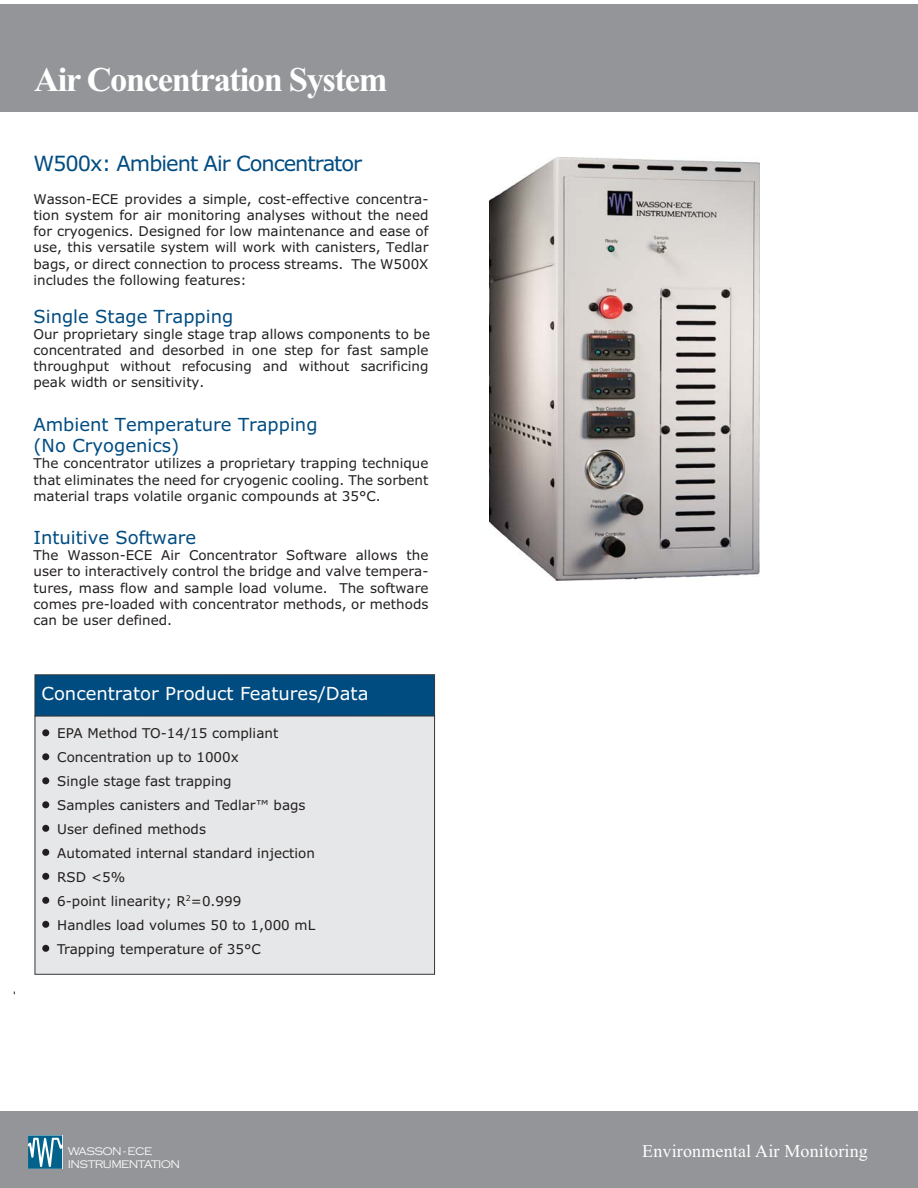
<style>
.page{position:relative;width:918px;height:1188px;background:#fff}
.page>*{position:absolute;margin:0;border:0;box-sizing:border-box;transform-origin:0 0}
.t1{font:700 34.5px "Times New Roman";letter-spacing:-.04em;color:#fff}
.t2{font:21px "Verdana";letter-spacing:-.05em;color:#004c81}
.t3{font:18px/21.6px "Verdana";color:#004c81}
.t4{font:18px "Verdana";color:#fff}
.t5{font:18px "Times New Roman";letter-spacing:.01em;color:#fff}
.t6{font:13.5px/16.2px "Verdana";color:#231f20;text-align:justify}
.t7{font:300 11.4px "Copperplate Gothic";letter-spacing:-.05em;color:#fff}
</style>
<div class="page">
<div style="left:0;top:1112px;width:918px;height:76px;background:#939598"></div>
<div style="left:0;top:4px;width:918px;height:108px;background:#939598"></div>
<svg style="left:28px;top:1135px;width:34px;height:34px"></svg>
<img style="left:489px;top:157px;width:270px;height:424px">
<div style="left:35px;top:716px;width:400px;height:258px;background:#e6e7e8"></div>
<div style="left:35px;top:715px;width:400px;height:260px;border:1px solid #333536"></div>
<div style="left:35px;top:675px;width:400px;height:41px;background:#004c81"></div>
<div style="left:35px;top:674px;width:400px;height:42px;border:1px solid #333536"></div>
<div style="left:42px;top:729px;width:7px;height:7px;background:#231f20;border-radius:50%"></div>
<div style="left:42px;top:753px;width:7px;height:7px;background:#231f20;border-radius:50%"></div>
<div style="left:42px;top:801px;width:7px;height:7px;background:#231f20;border-radius:50%"></div>
<div style="left:42px;top:825px;width:7px;height:7px;background:#231f20;border-radius:50%"></div>
<div style="left:42px;top:849px;width:7px;height:7px;background:#231f20;border-radius:50%"></div>
<div style="left:42px;top:873px;width:7px;height:7px;background:#231f20;border-radius:50%"></div>
<div style="left:42px;top:897px;width:7px;height:7px;background:#231f20;border-radius:50%"></div>
<div style="left:42px;top:921px;width:7px;height:7px;background:#231f20;border-radius:50%"></div>
<div style="left:42px;top:945px;width:7px;height:7px;background:#231f20;border-radius:50%"></div>
<div style="left:42px;top:777px;width:7px;height:7px;background:#231f20;border-radius:50%"></div>
<h1 class="t1" style="left:34px;top:68px;width:355px">Air Concentration System</h1>
<h2 class="t2" style="left:33px;top:156px;width:330px">W500x: Ambient Air Concentrator</h2>
<p class="t6" style="left:33px;top:192px;width:397px">Wasson-ECE provides a simple, cost-effective concentra&shy;tion system for air monitoring analyses without the need for cryogenics. Designed for low maintenance and ease of use, this versatile system will work with canisters, Tedlar bags, or direct connection to process streams. The W500X includes the following features:</p>
<h3 class="t3" style="left:33px;top:307px;width:201px">Single Stage Trapping</h3>
<p class="t6" style="left:33px;top:327px;width:398px;text-align:left">Our proprietary single stage trap allows components to be concentrated and desorbed in one step for fast sample throughput without refocusing and without sacrificing peak width or sensitivity.</p>
<h3 class="t3" style="left:33px;top:415px;width:286px">Ambient Temperature Trapping (No Cryogenics)</h3>
<p class="t6" style="left:33px;top:457px;width:397px">The concentrator utilizes a proprietary trapping technique that eliminates the need for cryogenic cooling. The sorbent material traps volatile organic compounds at 35°C.</p>
<h3 class="t3" style="left:33px;top:528px;width:164px">Intuitive Software</h3>
<p class="t6" style="left:33px;top:548px;width:397px">The Wasson-ECE Air Concentrator Software allows the user to interactively control the bridge and valve tempera&shy;tures, mass flow and sample load volume. The software comes pre-loaded with concentrator methods, or methods can be user defined.</p>
<h3 class="t4" style="left:41px;top:686px;width:329px">Concentrator Product Features/Data</h3>
<p class="t6" style="left:57px;top:722px;width:259px;line-height:24px;text-align:left">EPA Method TO-14/15 compliant<br>Concentration up to 1000x<br>Single stage fast trapping<br>Samples canisters and Tedlar™ bags<br>User defined methods<br>Automated internal standard injection<br>RSD &lt;5%<br>6-point linearity; R<sup>2</sup>=0.999<br>Handles load volumes 50 to 1,000 mL<br>Trapping temperature of 35°C</p>
<p class="t7" style="left:68px;top:1144px;width:86px">WASSON - ECE</p>
<h3 class="t5" style="left:642px;top:1144px;width:227px">Environmental Air Monitoring</h3>
<p class="t7" style="left:68px;top:1158px;width:114px">INSTRUMENTATION</p>
</div>
